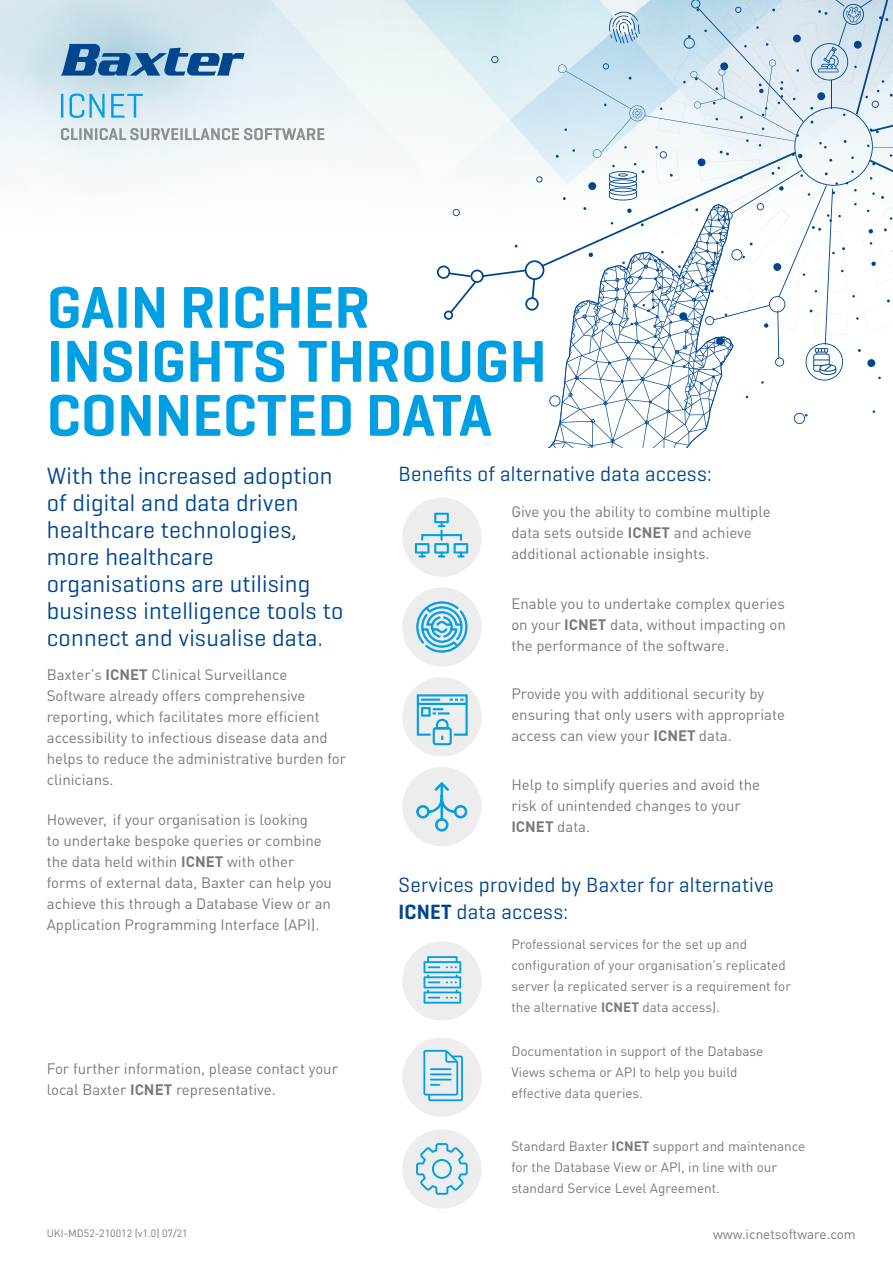
<style>
.page{position:relative;width:893px;height:1263px;background:#fff}
.page>*{position:absolute;margin:0;border:0;box-sizing:border-box;transform-origin:0 0}
.t1{font:600 60px/54px "Geogrotesque";color:#009fe3}
.t2{font:24px/27px "Geogrotesque";letter-spacing:.01em;color:#00468e}
.t3{font:21px/27px "Geogrotesque";letter-spacing:.01em;color:#00468e}
.t4{font:15px/21px "DIN Pro";color:#797979}
.t5{font:13.5px/21px "DIN Pro";color:#797979}
.t6{font:10.5px "DIN Pro";color:#797979}
.s1{font-weight:700}
.s2{font-weight:600}
</style>
<div class="page">
<svg style="left:61px;top:128px;width:263px;height:12px;background:#bfc4c7"></svg>
<hr style="left:61px;top:94px;width:2px;height:24px;background:#009fe3">
<svg style="left:70px;top:94px;width:35px;height:24px"></svg>
<svg style="left:111px;top:94px;width:32px;height:24px"></svg>
<svg style="left:61px;top:44px;width:184px;height:32px;background:#6392bc"></svg>
<svg style="left:437px;top:0;width:456px;height:448px"></svg>
<div style="left:402px;top:497px;width:80px;height:80px;background:#ededed;border-radius:50%"></div>
<div style="left:402px;top:587px;width:80px;height:80px;background:#ededed;border-radius:50%"></div>
<div style="left:402px;top:677px;width:80px;height:79px;background:#ededed;border-radius:50%"></div>
<div style="left:402px;top:767px;width:80px;height:79px;background:#ededed;border-radius:50%"></div>
<div style="left:402px;top:1037px;width:80px;height:80px;background:#ededed;border-radius:50%"></div>
<div style="left:402px;top:1129px;width:80px;height:79px;background:#ededed;border-radius:50%"></div>
<div style="left:402px;top:941px;width:80px;height:79px;background:#ededed;border-radius:50%"></div>
<svg style="left:416px;top:694px;width:52px;height:52px"></svg>
<svg style="left:416px;top:782px;width:52px;height:50px"></svg>
<svg style="left:416px;top:601px;width:52px;height:52px"></svg>
<svg style="left:416px;top:1143px;width:52px;height:52px"></svg>
<svg style="left:415px;top:513px;width:53px;height:44px"></svg>
<svg style="left:423px;top:956px;width:38px;height:47px"></svg>
<svg style="left:423px;top:1050px;width:40px;height:51px"></svg>
<h1 class="t1" style="left:47px;top:280px;width:502px">GAIN RICHER<br>INSIGHTS THROUGH<br>CONNECTED DATA</h1>
<h2 class="t2" style="left:47px;top:461px;width:298px">With the increased adoption of digital and data driven healthcare technologies, more healthcare organisations are utilising business intelligence tools to connect and visualise data.</h2>
<p class="t4" style="left:47px;top:663px;width:301px">Baxter’s <span class="s1">ICNET</span> Clinical Surveillance Software already offers comprehensive reporting, which facilitates more efficient accessibility to infectious disease data and helps to reduce the administrative burden for clinicians.</p>
<p class="t4" style="left:47px;top:808px;width:287px">However, if your organisation is looking<br>to undertake bespoke queries or combine the data held within <span class="s1">ICNET</span> with other forms of external data, Baxter can help you achieve this through a Database View or an Application Programming Interface (API).</p>
<h3 class="t3" style="left:399px;top:460px;width:315px">Benefits of alternative data access:</h3>
<p class="t4" style="left:511px;top:500px;width:261px">Give you the ability to combine multiple data sets outside <span class="s1">ICNET</span> and achieve additional actionable insights.</p>
<p class="t4" style="left:511px;top:592px;width:276px;text-align:justify">Enable you to undertake complex queries on your <span class="s1">ICNET</span> data, without impacting on the performance of the software.</p>
<p class="t4" style="left:511px;top:682px;width:275px">Provide you with additional security by ensuring that only users with appropriate access can view your <span class="s1">ICNET</span> data.</p>
<p class="t4" style="left:511px;top:773px;width:250px">Help to simplify queries and avoid the risk of unintended changes to your<br><span class="s1">ICNET</span> data.</p>
<h3 class="t3" style="left:399px;top:870px;width:377px">Services provided by Baxter for alternative<br><span class="s2">ICNET</span> data access:</h3>
<p class="t4" style="left:47px;top:1057px;width:293px">For further information, please contact your local Baxter <span class="s1">ICNET</span> representative.</p>
<p class="t6" style="left:47px;top:1225px;width:142px">UKI-MD52-210012 (v1.0) 07/21</p>
<p class="t5" style="left:511px;top:933px;width:281px">Professional services for the set up and configuration of your organisation’s replicated server (a replicated server is a requirement for the alternative <span class="s1">ICNET</span> data access).</p>
<p class="t5" style="left:511px;top:1039px;width:254px">Documentation in support of the Database<br>Views schema or API to help you build effective data queries.</p>
<p class="t5" style="left:511px;top:1135px;width:296px">Standard Baxter <span class="s1">ICNET</span> support and maintenance for the Database View or API, in line with our standard Service Level Agreement.</p>
<p class="t5" style="left:713px;top:1223px;width:144px">www.icnetsoftware.com</p>
</div>
